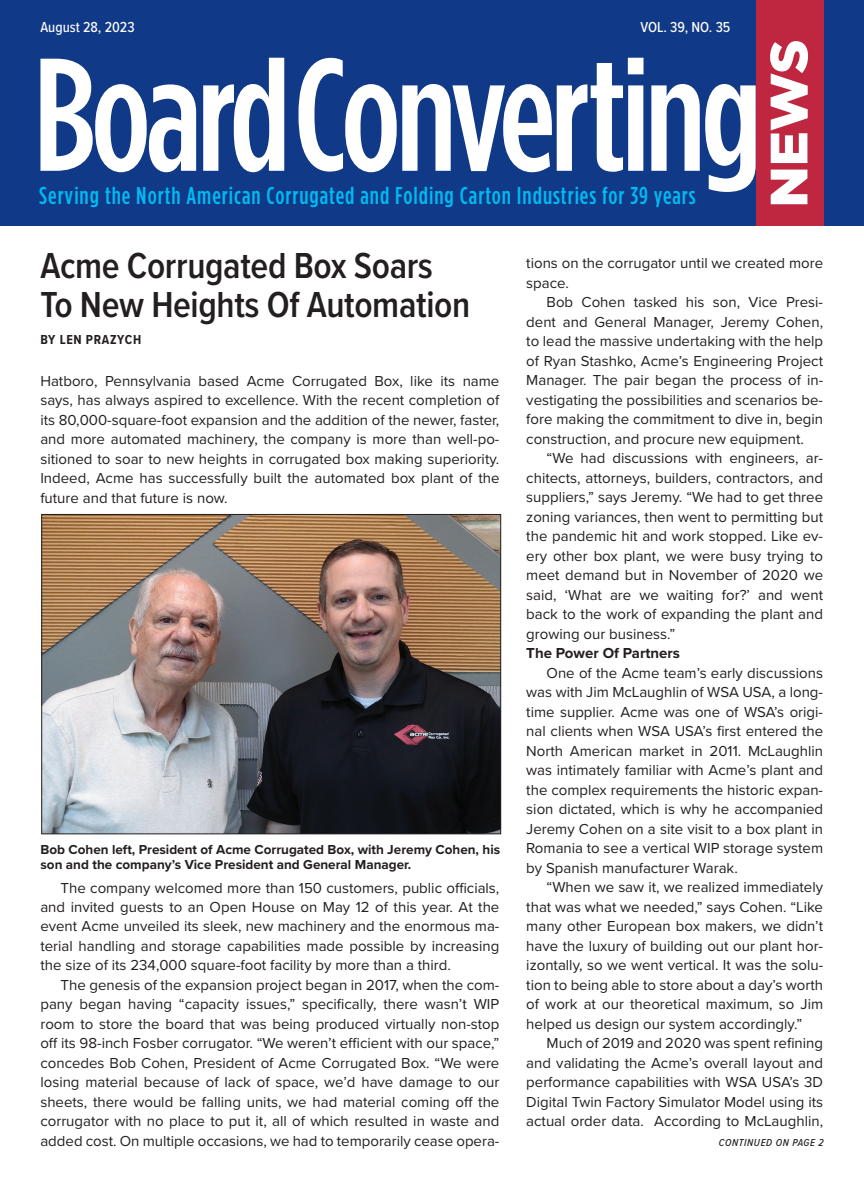
<style>
.page{position:relative;width:864px;height:1188px;background:#fff}
.page>*{position:absolute;margin:0;border:0;box-sizing:border-box;transform-origin:0 0}
.t1{font:500 160.2px "Gotham Condensed";letter-spacing:-.03em;color:#fff}
.t2{font:900 52.5px "Gotham";color:#fff}
.t3{font:600 37.5px/39px "Proxima Nova Cond";letter-spacing:-.01em;color:#231f20}
.t4{font:500 24.3px "Gotham Condensed";letter-spacing:.04em;color:#00baf1}
.t5{font:15px/19.5px "Proxima Nova";color:#231f20;text-align:justify}
.t6{font:500 15px "Proxima Nova Cond";color:#fff}
.t7{font:700 15px "Proxima Nova";color:#231f20}
.t8{font:700 13.5px/15px "Proxima Nova";color:#231f20}
.t9{font:700 13.5px "Proxima Nova Cond";letter-spacing:.05em;color:#231f20}
.t10{font:italic 500 10.5px "Proxima Nova Cond";letter-spacing:.06em;color:#231f20}
</style>
<div class="page">
<div style="left:0;top:0;width:864px;height:226px;background:#103987"></div>
<div style="left:756px;top:0;width:68px;height:226px;background:#bf2640"></div>
<img style="left:43px;top:516px;width:456px;height:316px">
<div style="left:41px;top:514px;width:460px;height:320px;border:1px solid #231f20"></div>
<p class="t6" style="left:40px;top:16px;width:96px">August 28, 2023</p>
<p class="t6" style="left:640px;top:16px;width:92px">VOL. 39, NO. 35</p>
<h1 class="t1" style="left:34px;top:22px;width:730px">Board Converting</h1>
<h3 class="t4" style="left:39px;top:181px;width:658px">Serving the North American Corrugated and Folding Carton Industries for 39 years</h3>
<h2 class="t2" style="left:753px;top:208px;width:170px;rotate:-90deg">NEWS</h2>
<h3 class="t3" style="left:40px;top:245px;width:431px">Acme Corrugated Box Soars<br>To New Heights Of Automation</h3>
<p class="t9" style="left:40px;top:330px;width:102px">BY LEN PRAZYCH</p>
<p class="t5" style="left:40px;top:370px;width:461px">Hatboro, Pennsylvania based Acme Corrugated Box, like its name says, has always aspired to excellence. With the recent completion of its 80,000-square-foot expansion and the addition of the newer, faster, and more automated machinery, the company is more than well-po&shy;sitioned to soar to new heights in corrugated box making superiority.<br>Indeed, Acme has successfully built the automated box plant of the future and that future is now.</p>
<p class="t8" style="left:40px;top:842px;width:461px">Bob Cohen left, President of Acme Corrugated Box, with Jeremy Cohen, his son and the company’s Vice President and General Manager.</p>
<p class="t5" style="left:40px;top:877px;width:461px;text-indent:20px">The company welcomed more than 150 customers, public officials, and invited guests to an Open House on May 12 of this year. At the event Acme unveiled its sleek, new machinery and the enormous ma&shy;terial handling and storage capabilities made possible by increasing the size of its 234,000 square-foot facility by more than a third.</p>
<p class="t5" style="left:40px;top:975px;width:461px;text-indent:20px">The genesis of the expansion project began in 2017, when the com&shy;pany began having “capacity issues,” specifically, there wasn’t WIP room to store the board that was being produced virtually non-stop off its 98-inch Fosber corrugator. “We weren’t efficient with our space,” concedes Bob Cohen, President of Acme Corrugated Box. “We were losing material because of lack of space, we’d have damage to our sheets, there would be falling units, we had material coming off the corrugator with no place to put it, all of which resulted in waste and added cost. On multiple occasions, we had to temporarily cease opera-</p>
<p class="t5" style="left:526px;top:253px;width:298px">tions on the corrugator until we created more space.</p>
<p class="t5" style="left:526px;top:292px;width:298px;text-indent:20px">Bob Cohen tasked his son, Vice Presi&shy;dent and General Manager, Jeremy Cohen, to lead the massive undertaking with the help of Ryan Stashko, Acme’s Engineering Project Manager. The pair began the process of in&shy;vestigating the possibilities and scenarios be&shy;fore making the commitment to dive in, begin construction, and procure new equipment.</p>
<p class="t5" style="left:526px;top:448px;width:298px;text-indent:20px">“We had discussions with engineers, ar&shy;chitects, attorneys, builders, contractors, and suppliers,” says Jeremy. “We had to get three zoning variances, then went to permitting but the pandemic hit and work stopped. Like ev&shy;ery other box plant, we were busy trying to meet demand but in November of 2020 we said, ‘What are we waiting for?’ and went back to the work of expanding the plant and growing our business.”</p>
<p class="t7" style="left:526px;top:642px;width:155px">The Power Of Partners</p>
<p class="t5" style="left:526px;top:663px;width:298px;text-indent:20px">One of the Acme team’s early discussions was with Jim McLaughlin of WSA USA, a long&shy;time supplier. Acme was one of WSA’s origi&shy;nal clients when WSA USA’s first entered the North American market in 2011. McLaughlin was intimately familiar with Acme’s plant and the complex requirements the historic expan&shy;sion dictated, which is why he accompanied Jeremy Cohen on a site visit to a box plant in Romania to see a vertical WIP storage system by Spanish manufacturer Warak.</p>
<p class="t5" style="left:526px;top:877px;width:298px;text-indent:20px">“When we saw it, we realized immediately that was what we needed,” says Cohen. “Like many other European box makers, we didn’t have the luxury of building out our plant hor&shy;izontally, so we went vertical. It was the solu&shy;tion to being able to store about a day’s worth of work at our theoretical maximum, so Jim helped us design our system accordingly.”</p>
<p class="t5" style="left:526px;top:1033px;width:298px;text-indent:20px">Much of 2019 and 2020 was spent refining and validating the Acme’s overall layout and performance capabilities with WSA USA’s 3D Digital Twin Factory Simulator Model using its actual order data. According to McLaughlin,</p>
<p class="t10" style="left:719px;top:1135px;width:106px">CONTINUED ON PAGE 2</p>
</div>
